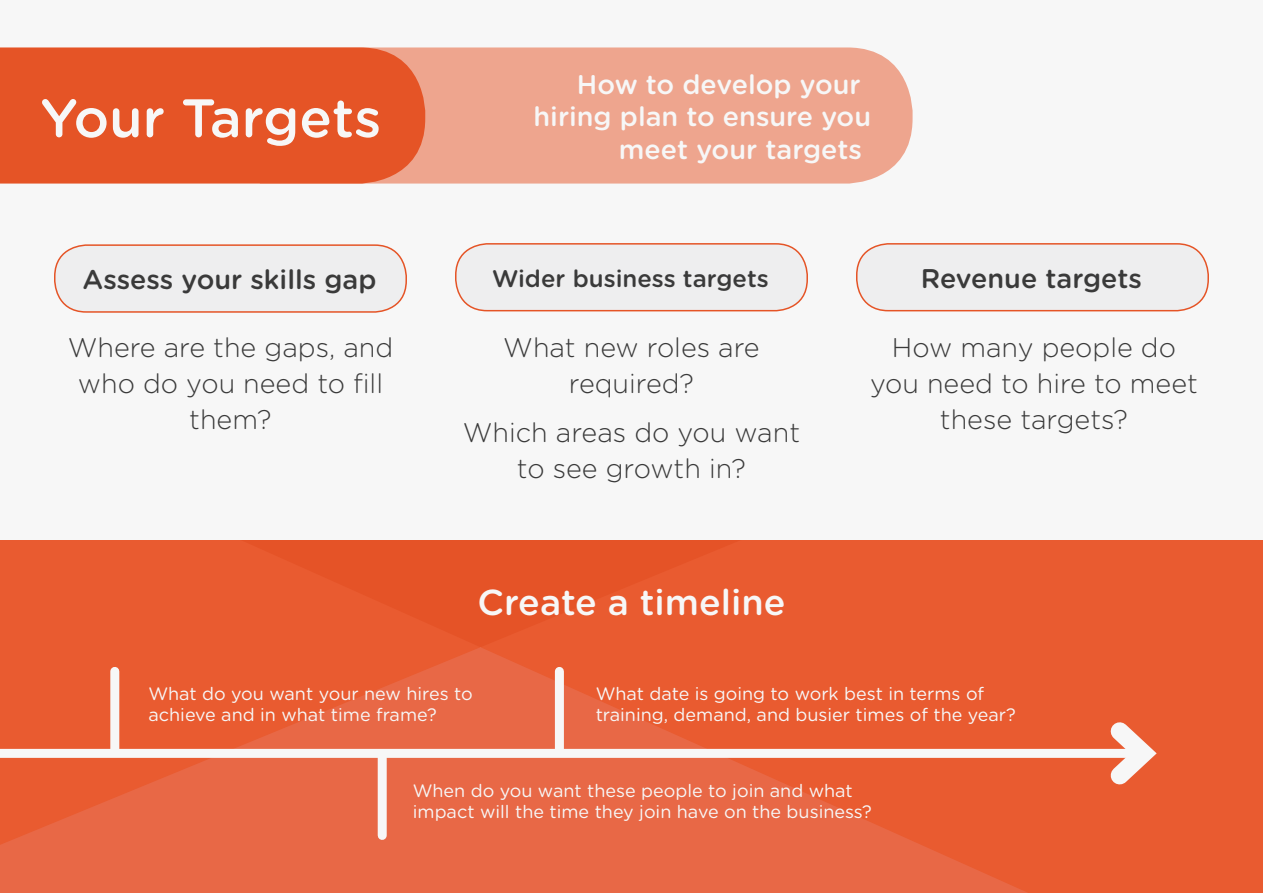
<style>
.page{position:relative;width:1263px;height:893px;background:#f7f7f7}
.page>*{position:absolute;margin:0;border:0;box-sizing:border-box;transform-origin:0 0}
.t1{font:500 54px "Gotham Rounded";color:#f7f7f7}
.t2{font:500 36px "Gotham Rounded";color:#f7f7f7}
.t3{font:300 27px/36px "Gotham Rounded";color:#3a3a3a;text-align:center}
.t4{font:500 27px "Gotham Rounded";color:#f7f7f7}
.t5{font:500 27px "Gotham Rounded";color:#3a3a3a}
.t6{font:500 24px "Gotham Rounded";color:#3a3a3a}
.t7{font:18px/21.6px "Gotham Rounded";color:#f7f7f7}
</style>
<div class="page">
<div style="left:425px;top:47px;width:487px;height:137px;background:#eea58e"></div>
<div style="left:0;top:47px;width:425px;height:137px;background:#e55426"></div>
<div style="left:456px;top:244px;width:351px;height:67px;background:#eeeeef;border-radius:32px"></div>
<div style="left:455px;top:243px;width:353px;height:68px;border:2px solid #e55426;border-radius:32px"></div>
<div style="left:857px;top:244px;width:351px;height:67px;background:#eeeeef;border-radius:32px"></div>
<div style="left:856px;top:243px;width:353px;height:68px;border:2px solid #e55426;border-radius:32px"></div>
<div style="left:55px;top:245px;width:351px;height:67px;background:#eeeeef;border-radius:32px"></div>
<div style="left:54px;top:244px;width:353px;height:69px;border:2px solid #e55426;border-radius:32px"></div>
<svg style="left:0;top:540px;width:1263px;height:353px;background:#e85e36"></svg>
<div style="left:0;top:749px;width:1143px;height:9px;background:#f7f7f7"></div>
<svg style="left:1094px;top:706px;width:76px;height:95px"></svg>
<div style="left:110px;top:671px;width:9px;height:80px;background:#f7f7f7"></div>
<div style="left:555px;top:671px;width:9px;height:79px;background:#f7f7f7"></div>
<div style="left:378px;top:757px;width:9px;height:78px;background:#f7f7f7"></div>
<h1 class="t1" style="left:40px;top:79px;width:342px">Your Targets</h1>
<h3 class="t5" style="left:83px;top:261px;width:295px">Assess your skills gap</h3>
<h3 class="t3" style="left:68px;top:328px;width:327px">Where are the gaps, and who do you need to fill them?</h3>
<h3 class="t4" style="left:577px;top:65px;width:285px">How to develop your</h3>
<h3 class="t4" style="left:534px;top:98px;width:339px">hiring plan to ensure you</h3>
<h3 class="t4" style="left:619px;top:130px;width:245px">meet your targets</h3>
<h3 class="t6" style="left:492px;top:261px;width:278px">Wider business targets</h3>
<h3 class="t5" style="left:921px;top:259px;width:223px">Revenue targets</h3>
<h3 class="t3" style="left:503px;top:328px;width:258px">What new roles are required?</h3>
<h3 class="t3" style="left:463px;top:414px;width:339px">Which areas do you want to see growth in?</h3>
<h2 class="t2" style="left:477px;top:576px;width:309px">Create a timeline</h2>
<h3 class="t3" style="left:870px;top:328px;width:329px">How many people do you need to hire to meet these targets?</h3>
<p class="t7" style="left:148px;top:682px;width:326px">What do you want your new hires to achieve and in what time frame?</p>
<p class="t7" style="left:596px;top:682px;width:422px">What date is going to work best in terms of training, demand, and busier times of the year?</p>
<p class="t7" style="left:413px;top:779px;width:461px">When do you want these people to join and what impact will the time they join have on the business?</p>
</div>
